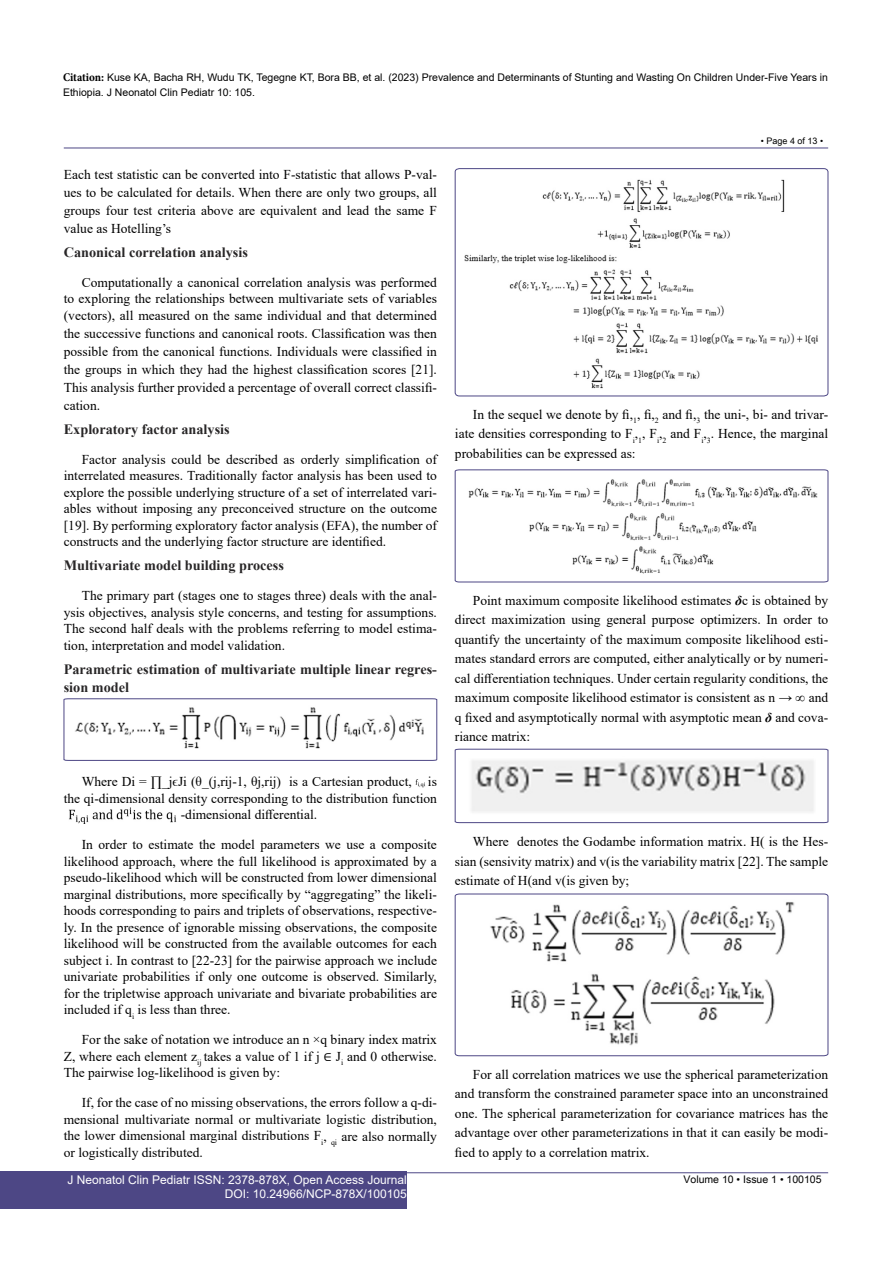
<style>
.page{position:relative;width:893px;height:1263px;background:#fff}
.page>*{position:absolute;margin:0;border:0;box-sizing:border-box;transform-origin:0 0}
.t1{font:700 14.25px/18px "Times New Roman";color:#282627}
.t2{font:13.5px/16.5px "Times New Roman";color:#000;text-align:justify}
.t3{font:12px/14.2px "Arial";color:#fff;text-align:right}
.t4{font:10.5px/15px "Arial";color:#000}
.t5{font:10.5px "Arial Unicode MS";color:#000}
.t6{font:9px "Arial Unicode MS";color:#000}
.s1{font-family:"Minion Pro";font-weight:700;font-stretch:condensed;font-size:12px}
.s2{font-family:"Cambria Math"}
.s3{font-weight:700;font-style:italic}
</style>
<div class="page">
<hr style="left:64px;top:148px;width:764px;height:1px;background:#4d4785">
<hr style="left:64px;top:1172px;width:764px;height:1px;background:#4d4785">
<div style="left:0;top:1171px;width:407px;height:38px;background:#4d4785"></div>
<img style="left:69px;top:807px;width:107px;height:17px">
<svg style="left:64px;top:698px;width:373px;height:63px"></svg>
<img style="left:73px;top:705px;width:353px;height:47px">
<svg style="left:415px;top:779px;width:10px;height:8px"></svg>
<svg style="left:455px;top:168px;width:373px;height:228px"></svg>
<img style="left:465px;top:177px;width:354px;height:213px">
<svg style="left:455px;top:469px;width:373px;height:113px"></svg>
<img style="left:468px;top:476px;width:349px;height:99px">
<svg style="left:455px;top:749px;width:373px;height:74px"></svg>
<img style="left:469px;top:756px;width:346px;height:59px">
<svg style="left:455px;top:894px;width:373px;height:162px"></svg>
<img style="left:489px;top:900px;width:306px;height:148px">
<p class="t4" style="left:63px;top:69px;width:767px"><span class="s1">Citation:</span> Kuse KA, Bacha RH, Wudu TK, Tegegne KT, Bora BB, et al. (2023) Prevalence and Determinants of Stunting and Wasting On Children Under-Five Years in<br>Ethiopia. J Neonatol Clin Pediatr 10: 105.</p>
<p class="t6" style="left:761px;top:134px;width:64px">• Page 4 of 13 •</p>
<p class="t2" style="left:64px;top:165px;width:375px;line-height:18px">Each test statistic can be converted into F-statistic that allows P-val&shy;ues to be calculated for details. When there are only two groups, all groups four test criteria above are equivalent and lead the same F value as Hotelling’s</p>
<p class="t1" style="left:64px;top:243px;width:186px">Canonical correlation analysis</p>
<p class="t2" style="left:64px;top:274px;width:375px;text-indent:18px">Computationally a canonical correlation analysis was performed to exploring the relationships between multivariate sets of variables (vectors), all measured on the same individual and that determined</p>
<p class="t2" style="left:64px;top:324px;width:375px;line-height:18px">the successive functions and canonical roots. Classification was then possible from the canonical functions. Individuals were classified in the groups in which they had the highest classification scores [21].<br>This analysis further provided a percentage of overall correct classifi&shy;cation.</p>
<p class="t1" style="left:64px;top:420px;width:167px">Exploratory factor analysis</p>
<p class="t2" style="left:64px;top:451px;width:375px;text-indent:18px">Factor analysis could be described as orderly simplification of interrelated measures. Traditionally factor analysis has been used to explore the possible underlying structure of a set of interrelated vari&shy;ables without imposing any preconceived structure on the outcome [19]. By performing exploratory factor analysis (EFA), the number of constructs and the underlying factor structure are identified.</p>
<p class="t1" style="left:64px;top:556px;width:222px">Multivariate model building process</p>
<p class="t2" style="left:64px;top:587px;width:375px;text-indent:18px">The primary part (stages one to stages three) deals with the anal&shy;ysis objectives, analysis style concerns, and testing for assumptions.<br>The second half deals with the problems referring to model estima&shy;tion, interpretation and model validation.</p>
<p class="t1" style="left:64px;top:660px;width:375px">Parametric estimation of multivariate multiple linear regres&shy;sion model</p>
<p class="t2" style="left:82px;top:773px;width:357px">Where Di = ∏_jϵJi (θ_(j,rij-1, θj,rij) is a Cartesian product, is</p>
<p class="t2" style="left:64px;top:790px;width:375px">the qi-dimensional density corresponding to the distribution function</p>
<p class="t2" style="left:181px;top:806px;width:138px">-dimensional differential.</p>
<p class="t2" style="left:64px;top:836px;width:375px;text-indent:18px">In order to estimate the model parameters we use a composite likelihood approach, where the full likelihood is approximated by a pseudo-likelihood which will be constructed from lower dimensional marginal distributions, more specifically by “aggregating” the likeli&shy;hoods corresponding to pairs and triplets of observations, respective&shy;ly. In the presence of ignorable missing observations, the composite likelihood will be constructed from the available outcomes for each subject i. In contrast to [22-23] for the pairwise approach we include univariate probabilities if only one outcome is observed. Similarly, for the tripletwise approach univariate and bivariate probabilities are included if q<sub>i</sub> is less than three.</p>
<p class="t2" style="left:64px;top:1031px;width:375px;text-indent:18px">For the sake of notation we introduce an n ×q binary index matrix Z, where each element z<sub>ij</sub> takes a value of 1 if j <span class="s2">∈</span> J<sub>i</sub> and 0 otherwise.<br>The pairwise log-likelihood is given by:</p>
<p class="t2" style="left:64px;top:1094px;width:375px;text-indent:18px">If, for the case of no missing observations, the errors follow a q-di&shy;mensional multivariate normal or multivariate logistic distribution, the lower dimensional marginal distributions F<sub>i</sub>, <sub>qi</sub> are also normally or logistically distributed.</p>
<p class="t2" style="left:455px;top:404px;width:375px;line-height:19.5px;text-indent:18px">In the sequel we denote by fi,<sub>1</sub>, fi,<sub>2</sub> and fi,<sub>3</sub> the uni-, bi- and trivar&shy;iate densities corresponding to F<sub>i</sub>,<sub>1</sub>, F<sub>i</sub>,<sub>2</sub> and F<sub>i</sub>,<sub>3</sub>. Hence, the marginal probabilities can be expressed as:</p>
<p class="t2" style="left:455px;top:590px;width:375px;line-height:19.5px;text-indent:18px">Point maximum composite likelihood estimates <span class="s3">δ</span>c is obtained by direct maximization using general purpose optimizers. In order to quantify the uncertainty of the maximum composite likelihood esti&shy;mates standard errors are computed, either analytically or by numeri&shy;cal differentiation techniques. Under certain regularity conditions, the maximum composite likelihood estimator is consistent as n → ∞ and q fixed and asymptotically normal with asymptotic mean <span class="s3">δ</span> and cova&shy;riance matrix:</p>
<p class="t2" style="left:455px;top:832px;width:375px;line-height:19.5px;text-indent:18px">Where denotes the Godambe information matrix. H( is the Hes&shy;sian (sensivity matrix) and v(is the variability matrix [22]. The sample estimate of H(and v(is given by;</p>
<p class="t2" style="left:455px;top:1064px;width:375px;line-height:19.5px;text-indent:18px">For all correlation matrices we use the spherical parameterization and transform the constrained parameter space into an unconstrained one. The spherical parameterization for covariance matrices has the advantage over other parameterizations in that it can easily be modi&shy;fied to apply to a correlation matrix.</p>
<p class="t3" style="left:68px;top:1172px;width:341px">J Neonatol Clin Pediatr ISSN: 2378-878X, Open Access Journal<br>DOI: 10.24966/NCP-878X/100105</p>
<p class="t5" style="left:683px;top:1172px;width:140px">Volume 10 • Issue 1 • 100105</p>
</div>
